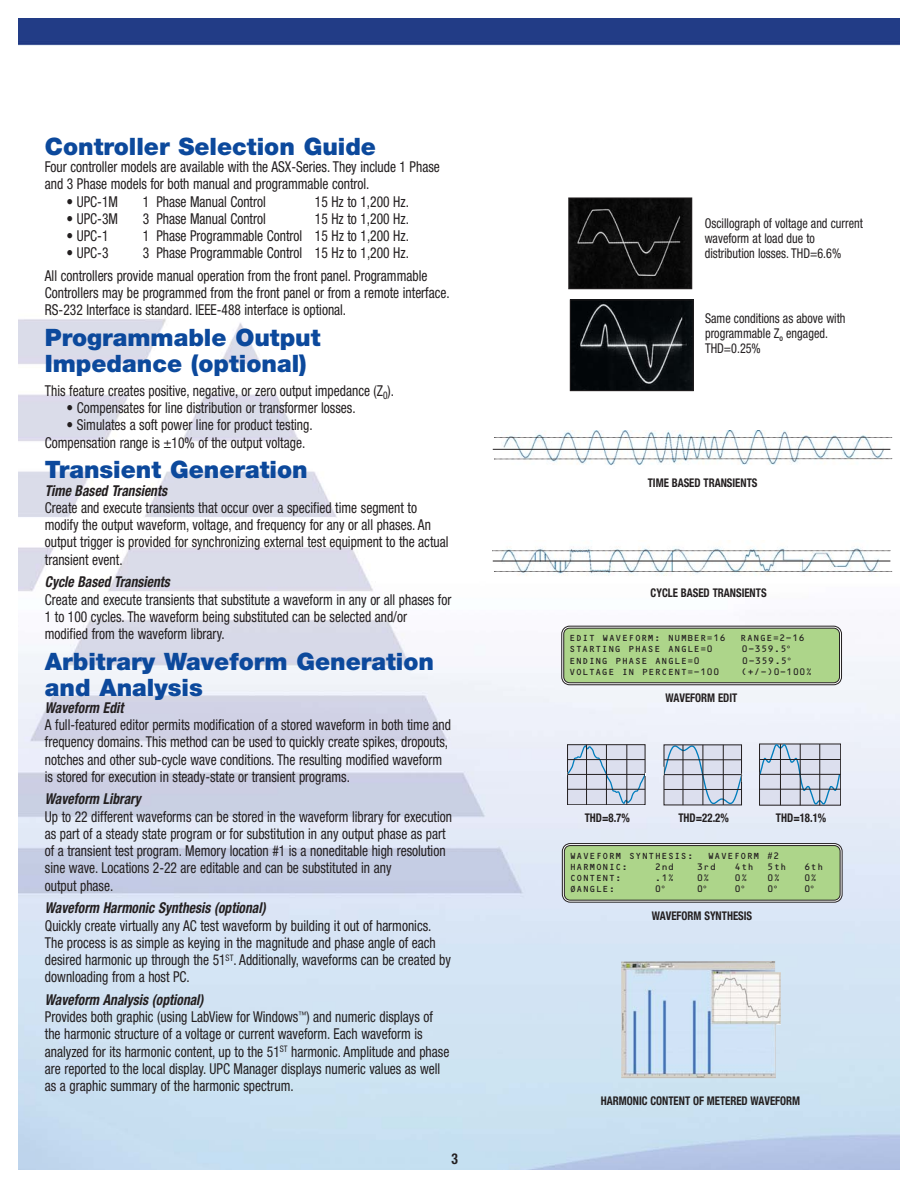
<style>
.page{position:relative;width:918px;height:1188px;background:#fff}
.page>*{position:absolute;margin:0;border:0;box-sizing:border-box;transform-origin:0 0}
.t1{font:900 24px/25.5px "Helvetica Neue";color:#0c499c}
.t2{font:condensed 15px/17.2px "Helvetica Neue";color:#231f20;scale:.9 1}
.t3{font:italic 700 condensed 15px "Helvetica Neue";letter-spacing:.005em;color:#231f20;scale:.9 1}
.t4{font:700 condensed 15px "Helvetica Neue";color:#231f20;scale:.9 1}
.t5{font:condensed 13.5px/15px "Helvetica Neue";color:#231f20;scale:.9 1}
.t6{font:700 condensed 12px "Helvetica Neue";color:#231f20;scale:.9 1}
.t7{font:9px "OCRB";color:#231f20}
.s1{font-weight:700;font-style:italic}
.s2{font-family:"Helvetica Neue";font-stretch:condensed}
</style>
<div class="page">
<img style="left:18px;top:18px;width:882px;height:1152px">
<img style="left:570px;top:200px;width:120px;height:87px">
<div style="left:568px;top:198px;width:124px;height:91px;border:1px solid #231f20"></div>
<img style="left:572px;top:302px;width:120px;height:87px">
<div style="left:570px;top:300px;width:124px;height:91px;border:1px solid #231f20"></div>
<svg style="left:561px;top:625px;width:282px;height:61px"></svg>
<svg style="left:561px;top:842px;width:282px;height:61px"></svg>
<svg style="left:566px;top:741px;width:80px;height:64px"></svg>
<svg style="left:759px;top:744px;width:82px;height:61px"></svg>
<svg style="left:662px;top:744px;width:81px;height:61px"></svg>
<img style="left:501px;top:430px;width:383px;height:39px">
<img style="left:500px;top:541px;width:379px;height:39px">
<hr style="left:493px;top:449px;width:397px;height:1px;background:#231f20">
<hr style="left:493px;top:561px;width:397px;height:1px;background:#231f20">
<svg style="left:494px;top:458px;width:399px;height:2px"></svg>
<svg style="left:492px;top:550px;width:399px;height:1px"></svg>
<svg style="left:494px;top:571px;width:399px;height:1px"></svg>
<svg style="left:494px;top:437px;width:399px;height:1px"></svg>
<img style="left:621px;top:961px;width:160px;height:117px">
<h1 class="t1" style="left:45px;top:135px;width:333px">Controller Selection Guide</h1>
<p class="t2" style="left:45px;top:159px;width:440px">Four controller models are available with the ASX-Series. They include 1 Phase and 3 Phase models for both manual and programmable control.</p>
<p class="t2" style="left:67px;top:194px;width:59px">• UPC-1M</p>
<p class="t2" style="left:143px;top:194px;width:138px">1 Phase Manual Control</p>
<p class="t2" style="left:315px;top:194px;width:106px">15 Hz to 1,200 Hz.</p>
<p class="t2" style="left:67px;top:211px;width:59px">• UPC-3M</p>
<p class="t2" style="left:143px;top:211px;width:138px">3 Phase Manual Control</p>
<p class="t2" style="left:315px;top:211px;width:106px">15 Hz to 1,200 Hz.</p>
<p class="t2" style="left:67px;top:228px;width:48px">• UPC-1</p>
<p class="t2" style="left:143px;top:228px;width:297px">1 Phase Programmable Control 15 Hz to 1,200 Hz.</p>
<p class="t2" style="left:67px;top:246px;width:48px">• UPC-3</p>
<p class="t2" style="left:45px;top:243px;width:427px;line-height:22.6px;text-indent:98px">3 Phase Programmable Control 15 Hz to 1,200 Hz.<br>All controllers provide manual operation from the front panel. Programmable</p>
<p class="t2" style="left:45px;top:285px;width:451px">Controllers may be programmed from the front panel or from a remote interface.<br>RS-232 Interface is standard. IEEE-488 interface is optional.</p>
<h1 class="t1" style="left:45px;top:327px;width:277px">Programmable Output<br>Impedance (optional)</h1>
<p class="t2" style="left:45px;top:383px;width:390px">This feature creates positive, negative, or zero output impedance (Z<sub>0</sub>).</p>
<p class="t2" style="left:67px;top:400px;width:323px">• Compensates for line distribution or transformer losses.</p>
<p class="t2" style="left:45px;top:418px;width:299px;text-indent:22px">• Simulates a soft power line for product testing.<br>Compensation range is ±10% of the output voltage.</p>
<h1 class="t1" style="left:45px;top:459px;width:264px">Transient Generation</h1>
<p class="t3" style="left:45px;top:485px;width:140px">Time Based Transients</p>
<p class="t2" style="left:45px;top:500px;width:450px">Create and execute transients that occur over a specified time segment to modify the output waveform, voltage, and frequency for any or all phases. An output trigger is provided for synchronizing external test equipment to the actual transient event.</p>
<p class="t3" style="left:45px;top:577px;width:143px">Cycle Based Transients</p>
<p class="t2" style="left:45px;top:592px;width:453px">Create and execute transients that substitute a waveform in any or all phases for<br>1 to 100 cycles. The waveform being substituted can be selected and/or modified from the waveform library.</p>
<h1 class="t1" style="left:45px;top:651px;width:391px">Arbitrary Waveform Generation and Analysis</h1>
<p class="t3" style="left:45px;top:702px;width:89px">Waveform Edit</p>
<p class="t2" style="left:45px;top:717px;width:453px">A full-featured editor permits modification of a stored waveform in both time and frequency domains. This method can be used to quickly create spikes, dropouts, notches and other sub-cycle wave conditions. The resulting modified waveform is stored for execution in steady-state or transient programs.</p>
<p class="t3" style="left:45px;top:794px;width:108px">Waveform Library</p>
<p class="t2" style="left:45px;top:809px;width:454px">Up to 22 different waveforms can be stored in the waveform library for execution as part of a steady state program or for substitution in any output phase as part of a transient test program. Memory location #1 is a noneditable high resolution sine wave. Locations 2-22 are editable and can be substituted in any<br>output phase.</p>
<p class="t3" style="left:45px;top:903px;width:247px">Waveform Harmonic Synthesis (optional)</p>
<p class="t2" style="left:45px;top:918px;width:453px">Quickly create virtually any AC test waveform by building it out of harmonics.<br>The process is as simple as keying in the magnitude and phase angle of each desired harmonic up through the 51<sup>ST</sup>. Additionally, waveforms can be created by downloading from a host PC.</p>
<p class="t2" style="left:45px;top:992px;width:451px"><span class="s1">Waveform Analysis (optional)<br></span>Provides both graphic (using LabView for Windows<sup>™</sup>) and numeric displays of the harmonic structure of a voltage or current waveform. Each waveform is analyzed for its harmonic content, up to the 51<sup>ST</sup> harmonic. Amplitude and phase are reported to the local display. UPC Manager displays numeric values as well as a graphic summary of the harmonic spectrum.</p>
<p class="t4" style="left:451px;top:1153px;width:9px">3</p>
<p class="t5" style="left:705px;top:217px;width:177px">Oscillograph of voltage and current waveform at load due to distribution losses. THD=6.6%</p>
<p class="t5" style="left:705px;top:312px;width:158px">Same conditions as above with programmable Z</p>
<p class="t5" style="left:780px;top:335px;width:5px">º</p>
<p class="t5" style="left:786px;top:327px;width:48px">engaged.</p>
<p class="t5" style="left:705px;top:342px;width:63px">THD=0.25%</p>
<p class="t6" style="left:648px;top:479px;width:123px">TIME BASED TRANSIENTS</p>
<p class="t6" style="left:651px;top:588px;width:130px">CYCLE BASED TRANSIENTS</p>
<p class="t7" style="left:569px;top:635px;width:158px">EDIT WAVEFORM: NUMBER=16</p>
<p class="t7" style="left:740px;top:635px;width:66px">RANGE=2-16</p>
<p class="t7" style="left:569px;top:646px;width:145px">STARTING PHASE ANGLE=0</p>
<p class="t7" style="left:742px;top:646px;width:50px">0-359.5<span class="s2">°</span></p>
<p class="t7" style="left:569px;top:657px;width:132px">ENDING PHASE ANGLE=0</p>
<p class="t7" style="left:742px;top:657px;width:50px">0-359.5<span class="s2">°</span></p>
<p class="t7" style="left:569px;top:668px;width:152px">VOLTAGE IN PERCENT=-100</p>
<p class="t7" style="left:741px;top:668px;width:73px">(+/-)0-100%</p>
<p class="t6" style="left:666px;top:693px;width:81px">WAVEFORM EDIT</p>
<p class="t6" style="left:585px;top:813px;width:52px">THD=8.7%</p>
<p class="t6" style="left:678px;top:813px;width:57px">THD=22.2%</p>
<p class="t6" style="left:776px;top:813px;width:57px">THD=18.1%</p>
<p class="t7" style="left:570px;top:852px;width:125px">WAVEFORM SYNTHESIS:</p>
<p class="t7" style="left:708px;top:852px;width:73px">WAVEFORM #2</p>
<p class="t7" style="left:570px;top:863px;width:60px">HARMONIC:</p>
<p class="t7" style="left:655px;top:863px;width:21px">2nd</p>
<p class="t7" style="left:697px;top:863px;width:21px">3rd</p>
<p class="t7" style="left:735px;top:863px;width:21px">4th</p>
<p class="t7" style="left:767px;top:863px;width:21px">5th</p>
<p class="t7" style="left:804px;top:863px;width:21px">6th</p>
<p class="t7" style="left:570px;top:875px;width:53px">CONTENT:</p>
<p class="t7" style="left:655px;top:875px;width:21px">.1%</p>
<p class="t7" style="left:697px;top:875px;width:14px">0%</p>
<p class="t7" style="left:735px;top:875px;width:14px">0%</p>
<p class="t7" style="left:767px;top:875px;width:14px">0%</p>
<p class="t7" style="left:804px;top:875px;width:14px">0%</p>
<p class="t7" style="left:570px;top:886px;width:47px">ØANGLE:</p>
<p class="t7" style="left:655px;top:886px;width:12px">0<span class="s2">°</span></p>
<p class="t7" style="left:697px;top:886px;width:12px">0<span class="s2">°</span></p>
<p class="t7" style="left:735px;top:886px;width:12px">0<span class="s2">°</span></p>
<p class="t7" style="left:767px;top:886px;width:12px">0<span class="s2">°</span></p>
<p class="t7" style="left:804px;top:886px;width:12px">0<span class="s2">°</span></p>
<p class="t6" style="left:652px;top:911px;width:113px">WAVEFORM SYNTHESIS</p>
<p class="t6" style="left:601px;top:1096px;width:223px">HARMONIC CONTENT OF METERED WAVEFORM</p>
</div>
